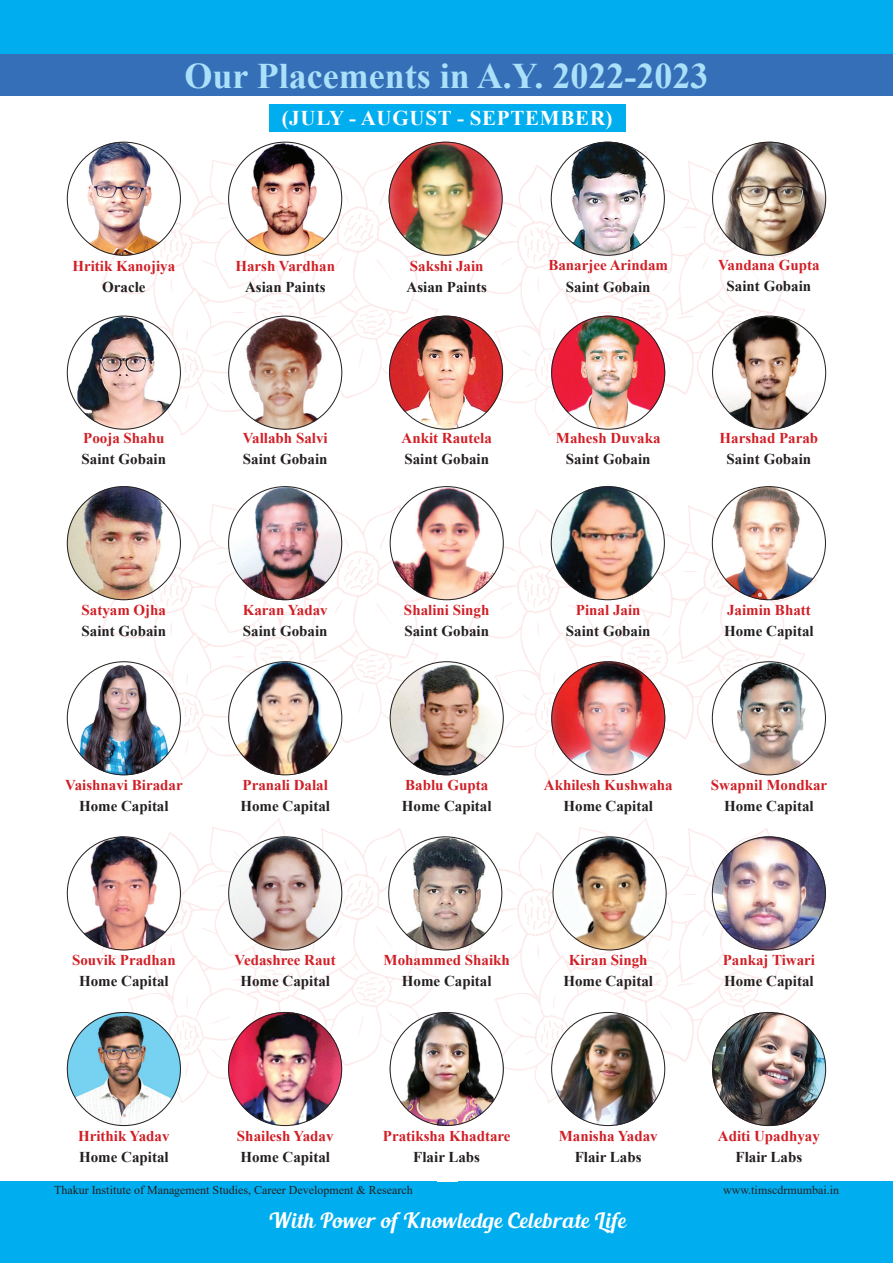
<style>
.page{position:relative;width:893px;height:1263px;background:#fff}
.page>*{position:absolute;margin:0;border:0;box-sizing:border-box;transform-origin:0 0}
.t1{font:700 36px "Times New Roman";color:#aae0f9}
.t2{font:21px "Blenda Script";letter-spacing:.025em;color:#fff}
.t3{font:700 21px "Times New Roman";letter-spacing:.035em;color:#fff}
.t4{font:700 15px "Times New Roman";color:#d01f26}
.t5{font:700 15px "Times New Roman";color:#231f20}
.t6{font:12px "Times New Roman";color:#231f20}
</style>
<div class="page">
<div style="left:0;top:1182px;width:893px;height:81px;background:#00aeef"></div>
<div style="left:0;top:0;width:893px;height:54px;background:#00aeef"></div>
<img style="left:67px;top:95px;width:766px;height:1032px">
<div style="left:0;top:54px;width:893px;height:41px;background:#346fb7"></div>
<div style="left:269px;top:104px;width:356px;height:27px;background:#00aeef"></div>
<img style="left:67px;top:142px;width:114px;height:114px;border-radius:57px">
<img style="left:228px;top:316px;width:114px;height:114px;border-radius:57px">
<img style="left:390px;top:486px;width:114px;height:114px;border-radius:57px">
<img style="left:551px;top:661px;width:114px;height:114px;border-radius:57px">
<img style="left:712px;top:836px;width:114px;height:114px;border-radius:57px">
<img style="left:389px;top:142px;width:114px;height:114px;border-radius:57px">
<img style="left:551px;top:316px;width:114px;height:114px;border-radius:57px">
<img style="left:712px;top:486px;width:114px;height:114px;border-radius:57px">
<img style="left:67px;top:836px;width:114px;height:114px;border-radius:57px">
<img style="left:712px;top:142px;width:114px;height:114px;border-radius:57px">
<img style="left:67px;top:486px;width:114px;height:114px;border-radius:57px">
<img style="left:228px;top:661px;width:114px;height:114px;border-radius:57px">
<img style="left:388px;top:836px;width:114px;height:114px;border-radius:57px">
<img style="left:228px;top:142px;width:114px;height:114px;border-radius:57px">
<img style="left:389px;top:316px;width:114px;height:114px;border-radius:57px">
<img style="left:551px;top:486px;width:114px;height:114px;border-radius:57px">
<img style="left:712px;top:661px;width:114px;height:114px;border-radius:57px">
<img style="left:551px;top:142px;width:114px;height:114px;border-radius:57px">
<img style="left:712px;top:316px;width:114px;height:114px;border-radius:57px">
<img style="left:67px;top:661px;width:114px;height:114px;border-radius:57px">
<img style="left:228px;top:836px;width:114px;height:114px;border-radius:57px">
<img style="left:67px;top:316px;width:114px;height:114px;border-radius:57px">
<img style="left:228px;top:486px;width:114px;height:114px;border-radius:57px">
<img style="left:390px;top:661px;width:114px;height:114px;border-radius:57px">
<img style="left:553px;top:836px;width:113px;height:114px;border-radius:57px">
<img style="left:390px;top:1012px;width:114px;height:114px;border-radius:57px">
<img style="left:228px;top:1012px;width:114px;height:114px;border-radius:57px">
<img style="left:712px;top:1013px;width:114px;height:113px">
<img style="left:67px;top:1012px;width:114px;height:114px;border-radius:57px">
<img style="left:551px;top:1012px;width:114px;height:114px;border-radius:57px">
<h1 class="t1" style="left:184px;top:50px;width:526px">Our Placements in A.Y. 2022-2023</h1>
<p class="t4" style="left:72px;top:255px;width:104px">Hritik Kanojiya</p>
<p class="t5" style="left:102px;top:276px;width:45px">Oracle</p>
<h2 class="t3" style="left:282px;top:102px;width:332px">(JULY - AUGUST - SEPTEMBER)</h2>
<p class="t4" style="left:235px;top:255px;width:101px">Harsh Vardhan</p>
<p class="t5" style="left:245px;top:276px;width:82px">Asian Paints</p>
<p class="t4" style="left:410px;top:255px;width:75px">Sakshi Jain</p>
<p class="t5" style="left:407px;top:276px;width:82px">Asian Paints</p>
<p class="t4" style="left:548px;top:255px;width:121px">Banarjee Arindam</p>
<p class="t5" style="left:566px;top:276px;width:86px">Saint Gobain</p>
<p class="t4" style="left:718px;top:255px;width:103px">Vandana Gupta</p>
<p class="t5" style="left:727px;top:276px;width:86px">Saint Gobain</p>
<p class="t4" style="left:83px;top:427px;width:83px">Pooja Shahu</p>
<p class="t5" style="left:82px;top:448px;width:86px">Saint Gobain</p>
<p class="t4" style="left:82px;top:599px;width:86px">Satyam Ojha</p>
<p class="t5" style="left:82px;top:620px;width:86px">Saint Gobain</p>
<p class="t4" style="left:243px;top:427px;width:86px">Vallabh Salvi</p>
<p class="t5" style="left:243px;top:448px;width:86px">Saint Gobain</p>
<p class="t4" style="left:243px;top:599px;width:86px">Karan Yadav</p>
<p class="t5" style="left:243px;top:620px;width:86px">Saint Gobain</p>
<p class="t4" style="left:402px;top:427px;width:92px">Ankit Rautela</p>
<p class="t5" style="left:404px;top:448px;width:86px">Saint Gobain</p>
<p class="t4" style="left:404px;top:599px;width:87px">Shalini Singh</p>
<p class="t5" style="left:404px;top:620px;width:86px">Saint Gobain</p>
<p class="t4" style="left:556px;top:427px;width:106px">Mahesh Duvaka</p>
<p class="t5" style="left:566px;top:448px;width:86px">Saint Gobain</p>
<p class="t4" style="left:576px;top:599px;width:66px">Pinal Jain</p>
<p class="t5" style="left:566px;top:620px;width:86px">Saint Gobain</p>
<p class="t4" style="left:719px;top:427px;width:100px">Harshad Parab</p>
<p class="t5" style="left:727px;top:448px;width:86px">Saint Gobain</p>
<p class="t4" style="left:727px;top:599px;width:85px">Jaimin Bhatt</p>
<p class="t5" style="left:724px;top:620px;width:91px">Home Capital</p>
<p class="t4" style="left:65px;top:774px;width:119px">Vaishnavi Biradar</p>
<p class="t5" style="left:79px;top:795px;width:91px">Home Capital</p>
<p class="t4" style="left:243px;top:774px;width:87px">Pranali Dalal</p>
<p class="t5" style="left:240px;top:795px;width:91px">Home Capital</p>
<p class="t4" style="left:405px;top:774px;width:84px">Bablu Gupta</p>
<p class="t5" style="left:402px;top:795px;width:91px">Home Capital</p>
<p class="t4" style="left:544px;top:774px;width:130px">Akhilesh Kushwaha</p>
<p class="t5" style="left:563px;top:795px;width:91px">Home Capital</p>
<p class="t4" style="left:711px;top:774px;width:118px">Swapnil Mondkar</p>
<p class="t5" style="left:724px;top:795px;width:91px">Home Capital</p>
<p class="t4" style="left:72px;top:949px;width:105px">Souvik Pradhan</p>
<p class="t5" style="left:79px;top:970px;width:91px">Home Capital</p>
<p class="t4" style="left:235px;top:949px;width:103px">Vedashree Raut</p>
<p class="t5" style="left:240px;top:970px;width:91px">Home Capital</p>
<p class="t4" style="left:384px;top:949px;width:128px">Mohammed Shaikh</p>
<p class="t5" style="left:402px;top:970px;width:91px">Home Capital</p>
<p class="t4" style="left:569px;top:949px;width:80px">Kiran Singh</p>
<p class="t5" style="left:563px;top:970px;width:91px">Home Capital</p>
<p class="t4" style="left:723px;top:949px;width:94px">Pankaj Tiwari</p>
<p class="t5" style="left:724px;top:970px;width:91px">Home Capital</p>
<p class="t4" style="left:78px;top:1125px;width:93px">Hrithik Yadav</p>
<p class="t5" style="left:79px;top:1146px;width:91px">Home Capital</p>
<p class="t4" style="left:237px;top:1125px;width:98px">Shailesh Yadav</p>
<p class="t5" style="left:240px;top:1146px;width:91px">Home Capital</p>
<p class="t4" style="left:383px;top:1125px;width:129px">Pratiksha Khadtare</p>
<p class="t5" style="left:413px;top:1146px;width:68px">Flair Labs</p>
<p class="t4" style="left:559px;top:1125px;width:101px">Manisha Yadav</p>
<p class="t5" style="left:575px;top:1146px;width:68px">Flair Labs</p>
<p class="t4" style="left:718px;top:1125px;width:104px">Aditi Upadhyay</p>
<p class="t5" style="left:735px;top:1146px;width:68px">Flair Labs</p>
<p class="t6" style="left:54px;top:1181px;width:360px">Thakur Institute of Management Studies, Career Development &amp; Research</p>
<p class="t6" style="left:723px;top:1181px;width:117px">www.timscdrmumbai.in</p>
<h2 class="t2" style="left:268px;top:1207px;width:359px">With Power of Knowledge Celebrate Life</h2>
</div>
